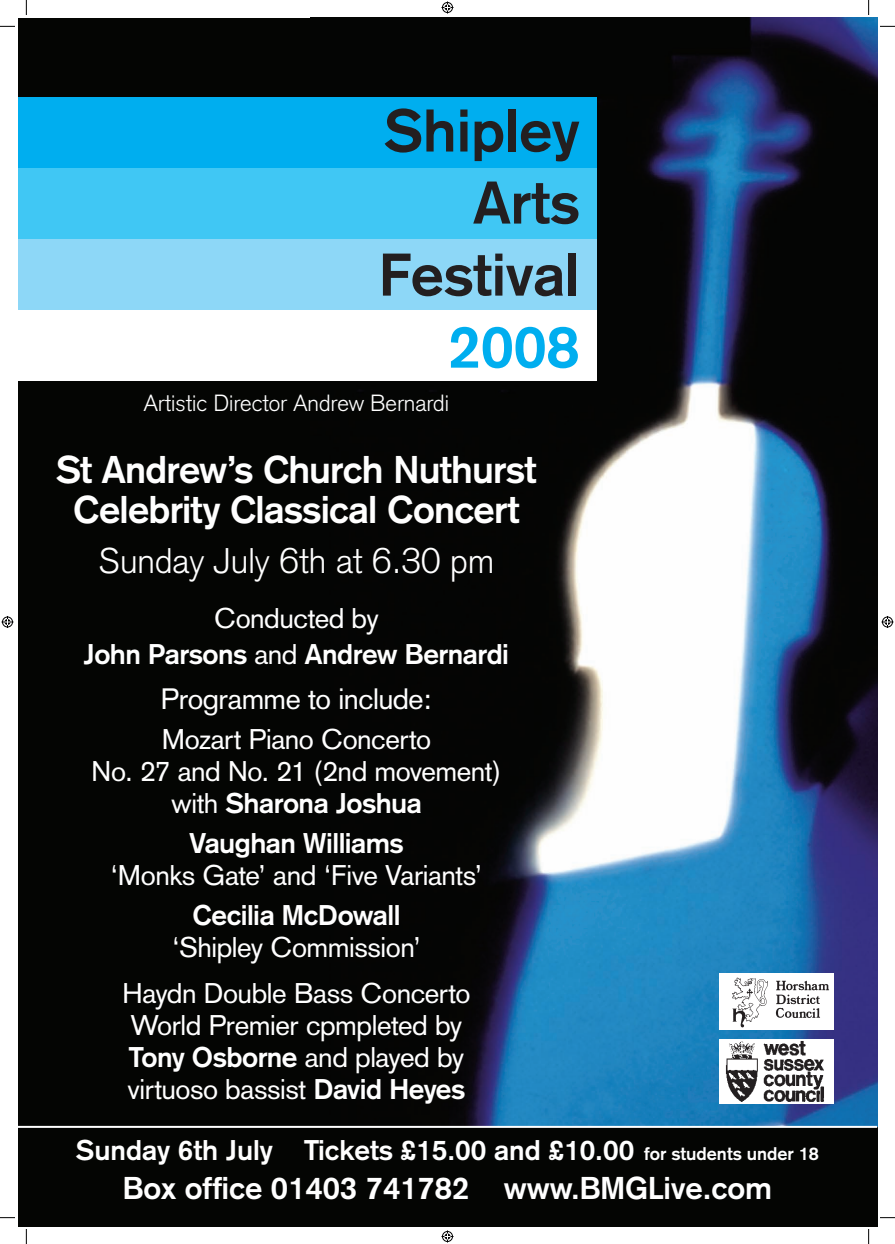
<style>
.page{position:relative;width:895px;height:1244px;background:#fff}
.page>*{position:absolute;margin:0;border:0;box-sizing:border-box;transform-origin:0 0}
.t1{font:700 59px/72px "Akzidenz Grotesk";color:#231f20;text-align:right}
.t2{font:700 59px "Akzidenz Grotesk";color:#00aeef}
.t3{font:700 38px/40px "Akzidenz Grotesk";letter-spacing:-.02em;color:#fff;text-align:center}
.t4{font:300 35px "Akzidenz Grotesk";color:#fff}
.t5{font:700 31px "Akzidenz Grotesk";color:#fff}
.t6{font:29px "Akzidenz Grotesk";letter-spacing:-.02em;color:#fff}
.t7{font:28px/32px "Akzidenz Grotesk";letter-spacing:-.015em;color:#fff;text-align:center}
.t8{font:700 28px/36px "Akzidenz Grotesk";letter-spacing:-.015em;color:#fff;text-align:center}
.t9{font:300 23px "Akzidenz Grotesk";color:#fff}
.s1{font-weight:400}
.s2{font-weight:700}
.s3{font-size:18px}
</style>
<div class="page">
<div style="left:18px;top:18px;width:859px;height:1207px;background:#040503"></div>
<img style="left:359px;top:18px;width:518px;height:1107px">
<div style="left:18px;top:97px;width:578px;height:71px;background:#00aeef"></div>
<div style="left:18px;top:168px;width:578px;height:71px;background:#40c7f4"></div>
<div style="left:18px;top:239px;width:578px;height:71px;background:#8dd7f7"></div>
<div style="left:18px;top:310px;width:578px;height:71px;background:#fff"></div>
<div style="left:719px;top:1039px;width:115px;height:65px;background:#fff"></div>
<img style="left:725px;top:1041px;width:99px;height:61px">
<hr style="left:18px;top:1125px;width:859px;height:2px;background:#fff">
<img style="left:720px;top:972px;width:113px;height:57px">
<svg style="left:0;top:26px;width:15px;height:1px"></svg>
<svg style="left:880px;top:26px;width:15px;height:1px"></svg>
<svg style="left:0;top:1217px;width:15px;height:1px"></svg>
<svg style="left:880px;top:1217px;width:15px;height:1px"></svg>
<svg style="left:26px;top:0;width:1px;height:15px"></svg>
<svg style="left:26px;top:1229px;width:1px;height:14px"></svg>
<svg style="left:868px;top:0;width:1px;height:15px"></svg>
<svg style="left:868px;top:1229px;width:1px;height:14px"></svg>
<svg style="left:441px;top:2px;width:12px;height:12px"></svg>
<svg style="left:441px;top:1230px;width:12px;height:12px"></svg>
<svg style="left:2px;top:616px;width:12px;height:12px"></svg>
<svg style="left:881px;top:616px;width:12px;height:12px"></svg>
<h1 class="t1" style="left:379px;top:94px;width:202px">Shipley<br>Arts<br>Festival</h1>
<h1 class="t2" style="left:448px;top:312px;width:133px">2008</h1>
<p class="t9" style="left:144px;top:389px;width:307px">Artistic Director Andrew Bernardi</p>
<h2 class="t3" style="left:56px;top:449px;width:482px">St Andrew’s Church Nuthurst<br>Celebrity Classical Concert</h2>
<p class="t4" style="left:99px;top:540px;width:397px">Sunday July 6th at 6.30 pm</p>
<p class="t8" style="left:84px;top:600px;width:427px"><span class="s1">Conducted by<br></span>John Parsons <span class="s1">and</span> Andrew Bernardi</p>
<p class="t6" style="left:161px;top:682px;width:272px">Programme to include:</p>
<p class="t7" style="left:92px;top:723px;width:411px">Mozart Piano Concerto<br>No. 27 and No. 21 (2nd movement) with <span class="s2">Sharona Joshua</span></p>
<p class="t8" style="left:189px;top:825px;width:216px">Vaughan Williams</p>
<p class="t7" style="left:110px;top:859px;width:373px">‘Monks Gate’ and ‘Five Variants’</p>
<p class="t8" style="left:192px;top:897px;width:209px">Cecilia McDowall</p>
<p class="t7" style="left:122px;top:925px;width:350px;line-height:45px">‘Shipley Commission’<br>Haydn Double Bass Concerto</p>
<p class="t7" style="left:128px;top:1008px;width:339px;text-align:justify">World Premier cpmpleted by <span class="s2">Tony Osborne</span> and played by virtuoso bassist <span class="s2">David Heyes</span></p>
<p class="t8" style="left:76px;top:1131px;width:744px">Sunday 6th July Tickets £15.00 and £10.00 <span class="s3">for students under 18</span></p>
<p class="t5" style="left:123px;top:1169px;width:651px">Box office 01403 741782 www.BMGLive.com</p>
</div>
